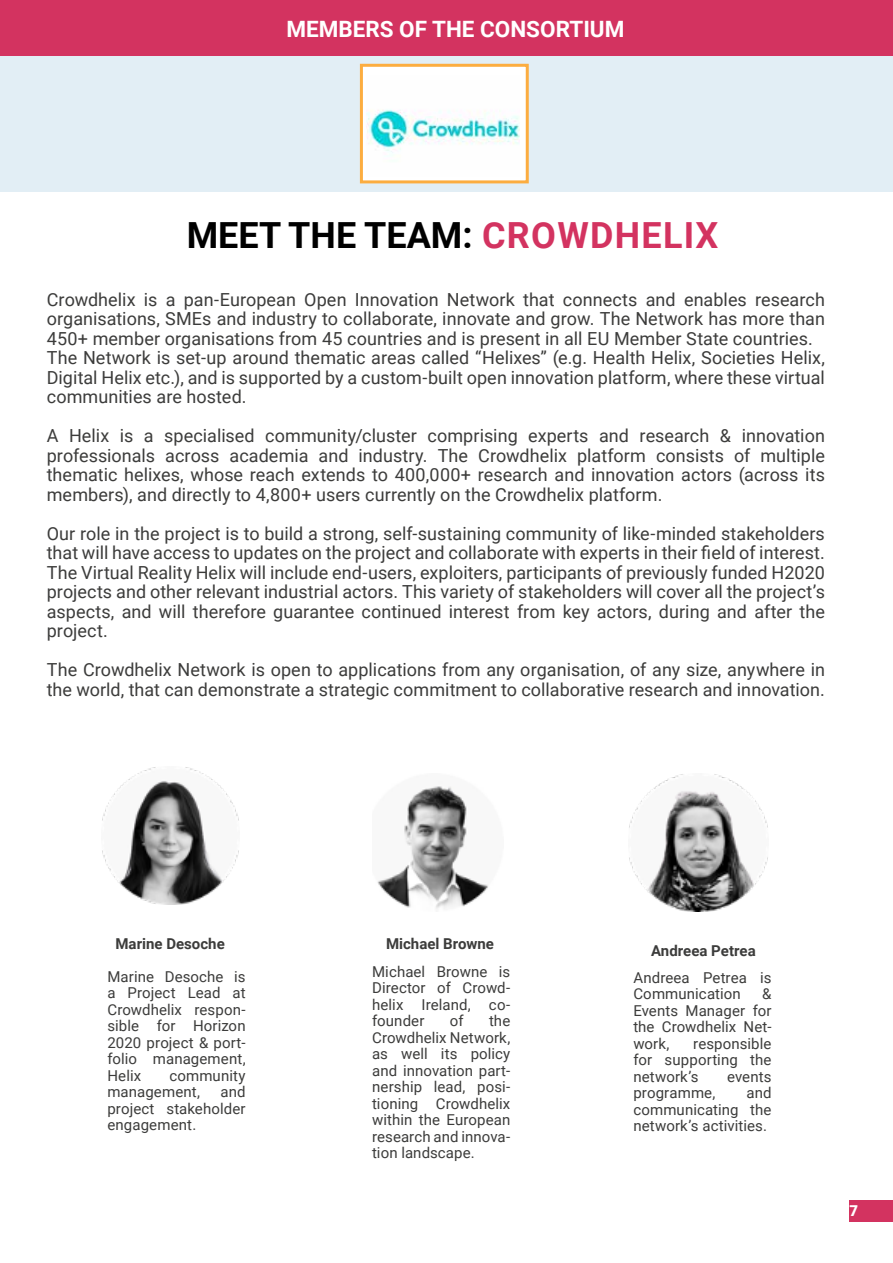
<style>
.page{position:relative;width:893px;height:1263px;background:#fff}
.page>*{position:absolute;margin:0;border:0;box-sizing:border-box;transform-origin:0 0}
.t1{font:700 36px "Roboto";letter-spacing:.035em;color:#000}
.t2{font:700 22.5px "Roboto";color:#fff}
.t3{font:18px/19.5px "Roboto";letter-spacing:.005em;color:#3c3c3b}
.t4{font:15px/16.5px "Roboto";letter-spacing:.005em;color:#3c3c3b;text-align:justify}
.t5{font:700 15px "Roboto";color:#3c3c3b}
.t6{font:900 15px "Roboto";color:#fff}
.s1{color:#d33360}
</style>
<div class="page">
<div style="left:850px;top:1200px;width:43px;height:22px;background:#d33360"></div>
<div style="left:0;top:0;width:893px;height:191px;background:#e2eef5"></div>
<div style="left:0;top:0;width:893px;height:55px;background:#d33360"></div>
<div style="left:360px;top:64px;width:169px;height:119px;background:#fff;border:3px solid #fcad40"></div>
<img style="left:367px;top:109px;width:152px;height:44px">
<img style="left:102px;top:767px;width:137px;height:137px">
<img style="left:377px;top:786px;width:111px;height:123px">
<img style="left:629px;top:774px;width:139px;height:138px">
<p class="t2" style="left:286px;top:13px;width:340px">MEMBERS OF THE CONSORTIUM</p>
<h1 class="t1" style="left:187px;top:210px;width:533px">MEET THE TEAM: <span class="s1">CROWDHELIX</span></h1>
<p class="t3" style="left:47px;top:289px;width:780px">Crowdhelix is a pan-European Open Innovation Network that connects and enables research organisations, SMEs and industry to collaborate, innovate and grow. The Network has more than 450+ member organisations from 45 countries and is present in all EU Member State countries.<br>The Network is set-up around thematic areas called “Helixes” (e.g. Health Helix, Societies Helix, Digital Helix etc.), and is supported by a custom-built open innovation platform, where these virtual communities are hosted.</p>
<p class="t3" style="left:47px;top:426px;width:780px;text-align:justify">A Helix is a specialised community/cluster comprising experts and research &amp; innovation professionals across academia and industry. The Crowdhelix platform consists of multiple thematic helixes, whose reach extends to 400,000+ research and innovation actors (across its members), and directly to 4,800+ users currently on the Crowdhelix platform.</p>
<p class="t3" style="left:47px;top:523px;width:780px;text-align:justify">Our role in the project is to build a strong, self-sustaining community of like-minded stakeholders that will have access to updates on the project and collaborate with experts in their field of interest.<br>The Virtual Reality Helix will include end-users, exploiters, participants of previously funded H2020 projects and other relevant industrial actors. This variety of stakeholders will cover all the project’s aspects, and will therefore guarantee continued interest from key actors, during and after the project.</p>
<p class="t3" style="left:47px;top:659px;width:780px">The Crowdhelix Network is open to applications from any organisation, of any size, anywhere in the world, that can demonstrate a strategic commitment to collaborative research and innovation.</p>
<p class="t5" style="left:116px;top:933px;width:111px">Marine Desoche</p>
<p class="t4" style="left:107px;top:967px;width:140px">Marine Desoche is a Project Lead at Crowdhelix respon&shy;sible for Horizon 2020 project &amp; port&shy;folio management, Helix</p>
<p class="t4" style="left:107px;top:1066px;width:140px;text-indent:62px">community management,</p>
<p class="t4" style="left:107px;top:1083px;width:140px;text-indent:113px">and project stakeholder engagement.</p>
<p class="t5" style="left:386px;top:933px;width:109px">Michael Browne</p>
<p class="t4" style="left:372px;top:963px;width:140px">Michael Browne is Director of Crowd&shy;helix Ireland, co&shy;founder</p>
<p class="t4" style="left:450px;top:1012px;width:15px">of</p>
<p class="t4" style="left:372px;top:1012px;width:140px;text-indent:117px">the Crowdhelix Network, as well its policy and innovation part&shy;nership lead, posi&shy;tioning Crowdhelix within the European research and innova&shy;tion landscape.</p>
<p class="t5" style="left:651px;top:940px;width:106px">Andreea Petrea</p>
<p class="t4" style="left:633px;top:968px;width:140px">Andreea Petrea is<br>Communication</p>
<p class="t4" style="left:633px;top:985px;width:140px;text-indent:129px">&amp; Events Manager for the Crowdhelix Net&shy;work,</p>
<p class="t4" style="left:633px;top:1034px;width:140px;text-indent:60px">responsible for supporting the network’s</p>
<p class="t4" style="left:727px;top:1067px;width:46px">events</p>
<p class="t4" style="left:633px;top:1084px;width:140px;text-indent:113px">and communicating the network’s activities.</p>
<p class="t4" style="left:633px;top:1084px;width:84px">programme,</p>
<p class="t6" style="left:850px;top:1200px;width:10px">7</p>
</div>
